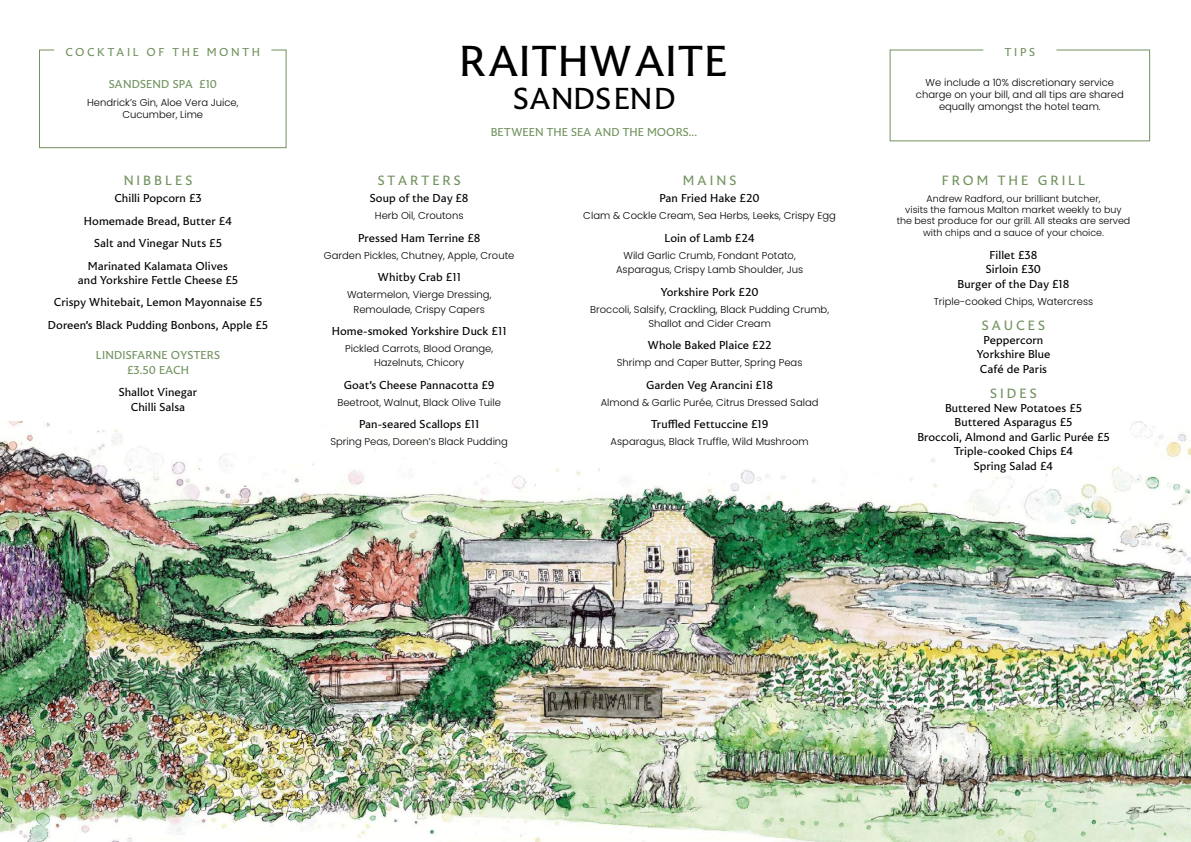
<style>
.page{position:relative;width:1191px;height:842px;background:#fff}
.page>*{position:absolute;margin:0;border:0;box-sizing:border-box;transform-origin:0 0}
.t1{font:45.2px "FS Benjamin";color:#000}
.t2{font:31.7px "FS Benjamin";color:#000}
.t3{font:14px "FS Benjamin";letter-spacing:.21em;color:#71925e}
.t4{font:12px/14.4px "FS Benjamin";color:#000;text-align:center}
.t5{font:12px/14.4px "FS Benjamin";letter-spacing:.01em;color:#71925e;text-align:center}
.t6{font:12px "FS Benjamin";letter-spacing:.21em;color:#71925e}
.t7{font:300 10px/14.4px "Poppins";color:#000;text-align:center}
.t8{font:300 9.5px/11.4px "Poppins";color:#000;text-align:center}
</style>
<div class="page">
<img style="left:0;top:421px;width:1191px;height:421px">
<svg style="left:889px;top:49px;width:261px;height:93px"></svg>
<svg style="left:39px;top:49px;width:248px;height:100px"></svg>
<p class="t6" style="left:65px;top:45px;width:196px">COCKTAIL OF THE MONTH</p>
<p class="t5" style="left:109px;top:77px;width:110px">SANDSEND SPA £10</p>
<p class="t7" style="left:87px;top:97px;width:153px;line-height:12px">Hendrick’s Gin, Aloe Vera Juice,<br>Cucumber, Lime</p>
<h3 class="t3" style="left:124px;top:172px;width:70px">NIBBLES</h3>
<p class="t4" style="left:84px;top:187px;width:150px;line-height:22.4px">Chilli Popcorn £3<br>Homemade Bread, Butter £4<br>Salt and Vinegar Nuts £5<br>Marinated Kalamata Olives</p>
<p class="t4" style="left:48px;top:269px;width:222px;line-height:22.4px">and Yorkshire Fettle Cheese £5<br>Crispy Whitebait, Lemon Mayonnaise £5<br>Doreen’s Black Pudding Bonbons, Apple £5</p>
<p class="t5" style="left:96px;top:348px;width:126px">LINDISFARNE OYSTERS £3.50 EACH</p>
<p class="t4" style="left:119px;top:385px;width:80px">Shallot Vinegar<br>Chilli Salsa</p>
<h1 class="t1" style="left:459px;top:33px;width:270px">RAITHWAITE</h1>
<h2 class="t2" style="left:513px;top:79px;width:164px">SANDSEND</h2>
<p class="t5" style="left:491px;top:124px;width:208px">BETWEEN THE SEA AND THE MOORS...</p>
<h3 class="t3" style="left:378px;top:172px;width:85px">STARTERS</h3>
<p class="t4" style="left:370px;top:191px;width:100px">Soup of the Day £8</p>
<p class="t7" style="left:375px;top:209px;width:90px">Herb Oil, Croutons</p>
<p class="t4" style="left:358px;top:230px;width:124px">Pressed Ham Terrine £8</p>
<p class="t7" style="left:324px;top:248px;width:192px">Garden Pickles, Chutney, Apple, Croute</p>
<p class="t4" style="left:377px;top:270px;width:85px">Whitby Crab £11</p>
<p class="t7" style="left:347px;top:288px;width:146px">Watermelon, Vierge Dressing,<br>Remoulade, Crispy Capers</p>
<p class="t4" style="left:332px;top:324px;width:176px">Home-smoked Yorkshire Duck £11</p>
<p class="t7" style="left:345px;top:341px;width:149px">Pickled Carrots, Blood Orange,<br>Hazelnuts, Chicory</p>
<p class="t4" style="left:344px;top:377px;width:152px">Goat’s Cheese Pannacotta £9</p>
<p class="t7" style="left:337px;top:395px;width:165px">Beetroot, Walnut, Black Olive Tuile</p>
<p class="t4" style="left:359px;top:417px;width:122px">Pan-seared Scallops £11</p>
<p class="t7" style="left:330px;top:435px;width:179px">Spring Peas, Doreen’s Black Pudding</p>
<h3 class="t3" style="left:683px;top:172px;width:55px">MAINS</h3>
<p class="t4" style="left:659px;top:191px;width:102px">Pan Fried Hake £20</p>
<p class="t7" style="left:583px;top:209px;width:254px">Clam &amp; Cockle Cream, Sea Herbs, Leeks, Crispy Egg</p>
<p class="t4" style="left:664px;top:230px;width:92px">Loin of Lamb £24</p>
<p class="t7" style="left:616px;top:248px;width:189px">Wild Garlic Crumb, Fondant Potato,<br>Asparagus, Crispy Lamb Shoulder, Jus</p>
<p class="t4" style="left:660px;top:284px;width:100px">Yorkshire Pork £20</p>
<p class="t7" style="left:590px;top:302px;width:240px">Broccoli, Salsify, Crackling, Black Pudding Crumb,<br>Shallot and Cider Cream</p>
<p class="t4" style="left:647px;top:338px;width:126px">Whole Baked Plaice £22</p>
<p class="t7" style="left:617px;top:356px;width:187px">Shrimp and Caper Butter, Spring Peas</p>
<p class="t4" style="left:646px;top:377px;width:128px">Garden Veg Arancini £18</p>
<p class="t7" style="left:600px;top:395px;width:219px">Almond &amp; Garlic Purée, Citrus Dressed Salad</p>
<p class="t4" style="left:651px;top:417px;width:119px">Truffled Fettuccine £19</p>
<p class="t7" style="left:610px;top:435px;width:199px">Asparagus, Black Truffle, Wild Mushroom</p>
<p class="t5" style="left:1004px;top:44px;width:32px">TIPS</p>
<p class="t7" style="left:916px;top:76px;width:209px;line-height:12px">We include a 10% discretionary service charge on your bill, and all tips are shared equally amongst the hotel team.</p>
<h3 class="t3" style="left:942px;top:172px;width:145px">FROM THE GRILL</h3>
<p class="t8" style="left:896px;top:193px;width:235px">Andrew Radford, our brilliant butcher,<br>visits the famous Malton market weekly to buy the best produce for our grill. All steaks are served with chips and a sauce of your choice.</p>
<p class="t4" style="left:957px;top:248px;width:113px">Fillet £38<br>Sirloin £30<br>Burger of the Day £18</p>
<p class="t7" style="left:933px;top:294px;width:161px">Triple-cooked Chips, Watercress</p>
<h3 class="t3" style="left:981px;top:317px;width:65px">SAUCES</h3>
<p class="t4" style="left:976px;top:333px;width:75px">Peppercorn<br>Yorkshire Blue<br>Café de Paris</p>
<h3 class="t3" style="left:990px;top:385px;width:48px">SIDES</h3>
<p class="t4" style="left:917px;top:401px;width:194px">Buttered New Potatoes £5<br>Buttered Asparagus £5<br>Broccoli, Almond and Garlic Purée £5<br>Triple-cooked Chips £4<br>Spring Salad £4</p>
</div>
